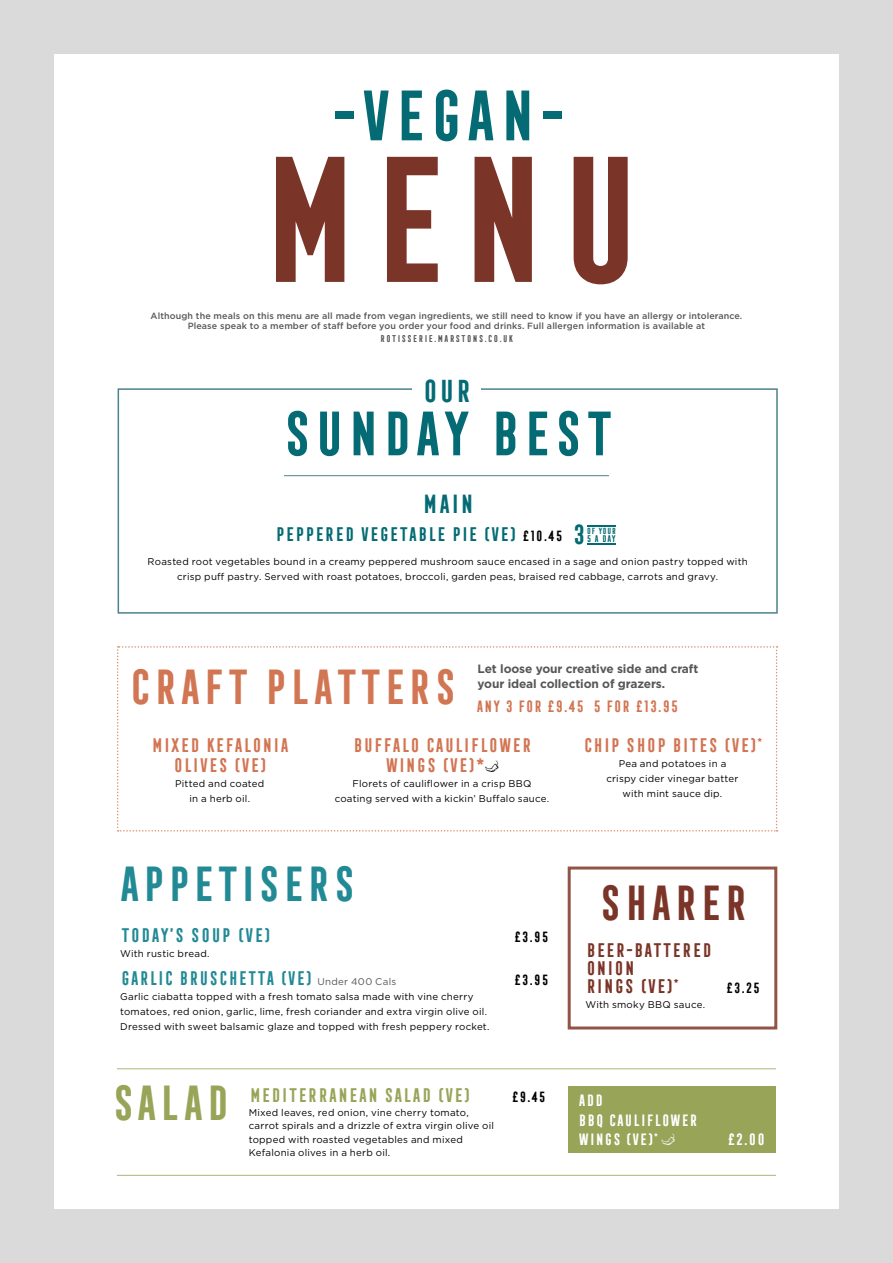
<style>
.page{position:relative;width:893px;height:1263px;background:#dadada}
.page>*{position:absolute;margin:0;border:0;box-sizing:border-box;transform-origin:0 0}
.t1{font:700 164.55px "Frontage Condensed";color:#7a3528}
.t2{font:700 65.55px "Frontage Condensed";color:#046b74}
.t3{font:700 57.45px "Frontage Condensed";letter-spacing:-.005em;color:#046b74}
.t4{font:700 45px "Frontage Condensed";color:#d27553}
.t5{font:700 45px "Frontage Condensed";color:#228a95}
.t6{font:700 45px "Frontage Condensed";color:#7a3528}
.t7{font:700 45px "Frontage Condensed";color:#98a458}
.t8{font:700 28.95px "Frontage Condensed";color:#046b74}
.t9{font:700 24px "Frontage Condensed";color:#046b74}
.t10{font:700 18px/19.5px "Frontage Condensed";color:#d27553;text-align:center}
.t11{font:700 18px "Frontage Condensed";color:#228a95;scale:.96 1}
.t12{font:700 18px "Frontage Condensed";color:#046b74}
.t13{font:700 18px/18px "Frontage Condensed";color:#7a3528}
.t14{font:700 18px "Frontage Condensed";color:#98a458}
.t15{font:700 18px "Frontage Condensed";color:#228a95}
.t16{font:700 15px/19.5px "Frontage Condensed";color:#fff}
.t17{font:700 15px "Frontage Condensed";color:#d27553}
.t18{font:700 13.5px "Frontage Condensed";letter-spacing:.01em;color:#000}
.t19{font:700 12px/15px "Gotham";letter-spacing:-.01em;color:#575756}
.t20{font:9.75px/15px "Gotham";letter-spacing:.025em;color:#000;text-align:center}
.t21{font:500 9px/10.5px "Gotham";letter-spacing:.01em;color:#575756;text-align:center}
.t22{font:700 9px "Frontage Condensed";letter-spacing:.08em;color:#575756}
.t23{font:700 8.85px "Frontage Condensed";color:#046b74}
.t24{font:700 8.1px "Frontage Condensed";letter-spacing:.005em;color:#046b74}
.s1{font-size:13.5px;color:#000}
.s2{font-size:25.2px}
.s3{color:#000}
.s4{font-family:"Gotham";font-weight:400;font-size:9.75px;color:#575756}
</style>
<div class="page">
<div style="left:54px;top:54px;width:785px;height:1155px;background:#fff"></div>
<div style="left:568px;top:866px;width:209px;height:163px;border:3px solid #915546"></div>
<div style="left:568px;top:1086px;width:208px;height:67px;background:#98a458"></div>
<hr style="left:117px;top:1068px;width:659px;height:1px;background:#adb579">
<hr style="left:117px;top:1175px;width:659px;height:1px;background:#adb579">
<svg style="left:117px;top:646px;width:661px;height:185px"></svg>
<div style="left:118px;top:388px;width:660px;height:226px;border:2px solid #4b828b"></div>
<div style="left:412px;top:376px;width:68px;height:26px;background:#fff"></div>
<hr style="left:284px;top:475px;width:325px;height:1px;background:#4b828b">
<svg style="left:587px;top:543px;width:29px;height:1px"></svg>
<svg style="left:587px;top:525px;width:29px;height:1px"></svg>
<h2 class="t2" style="left:329px;top:79px;width:237px">-VEGAN-</h2>
<h1 class="t1" style="left:250px;top:127px;width:395px">MENU</h1>
<p class="t21" style="left:151px;top:310px;width:593px">Although the meals on this menu are all made from vegan ingredients, we still need to know if you have an allergy or intolerance.<br>Please speak to a member of staff before you order your food and drinks. Full allergen information is available at</p>
<p class="t22" style="left:380px;top:334px;width:135px">ROTISSERIE.MARSTONS.CO.UK</p>
<h3 class="t8" style="left:422px;top:375px;width:51px">OUR</h3>
<h3 class="t3" style="left:280px;top:401px;width:335px">SUNDAY BEST</h3>
<h3 class="t9" style="left:421px;top:490px;width:54px">MAIN</h3>
<h3 class="t12" style="left:275px;top:524px;width:312px">PEPPERED VEGETABLE PIE (VE) <span class="s1">£10.45</span> <span class="s2">3</span></h3>
<p class="t23" style="left:586px;top:533px;width:31px">5 A DAY</p>
<p class="t24" style="left:586px;top:526px;width:31px">OF YOUR</p>
<p class="t20" style="left:148px;top:553px;width:602px">Roasted root vegetables bound in a creamy peppered mushroom sauce encased in a sage and onion pastry topped with crisp puff pastry. Served with roast potatoes, broccoli, garden peas, braised red cabbage, carrots and gravy.</p>
<h3 class="t4" style="left:127px;top:662px;width:332px">CRAFT PLATTERS</h3>
<p class="t19" style="left:477px;top:661px;width:222px">Let loose your creative side and craft your ideal collection of grazers.</p>
<h3 class="t17" style="left:476px;top:698px;width:204px">ANY 3 FOR £9.45 5 FOR £13.95</h3>
<h3 class="t10" style="left:151px;top:735px;width:139px">MIXED KEFALONIA<br>OLIVES (VE)</h3>
<p class="t20" style="left:175px;top:775px;width:91px">Pitted and coated in a herb oil.</p>
<h3 class="t10" style="left:353px;top:735px;width:180px">BUFFALO CAULIFLOWER<br>WINGS (VE)*<span class="s3">●</span></h3>
<p class="t20" style="left:335px;top:775px;width:216px">Florets of cauliflower in a crisp BBQ coating served with a kickin’ Buffalo sauce.</p>
<h3 class="t5" style="left:117px;top:858px;width:240px">APPETISERS</h3>
<h3 class="t15" style="left:120px;top:925px;width:152px">TODAY’S SOUP (VE)</h3>
<h3 class="t18" style="left:513px;top:929px;width:37px">£3.95</h3>
<p class="t20" style="left:120px;top:946px;width:91px">With rustic bread.</p>
<h3 class="t11" style="left:120px;top:968px;width:289px">GARLIC BRUSCHETTA (VE) <span class="s4">Under 400 Cals</span></h3>
<h3 class="t18" style="left:513px;top:972px;width:37px">£3.95</h3>
<p class="t20" style="left:120px;top:989px;width:371px;text-align:left">Garlic ciabatta topped with a fresh tomato salsa made with vine cherry tomatoes, red onion, garlic, lime, fresh coriander and extra virgin olive oil.<br>Dressed with sweet balsamic glaze and topped with fresh peppery rocket.</p>
<h3 class="t7" style="left:110px;top:1077px;width:122px">SALAD</h3>
<h3 class="t14" style="left:249px;top:1085px;width:223px">MEDITERRANEAN SALAD (VE)</h3>
<h3 class="t18" style="left:511px;top:1089px;width:36px">£9.45</h3>
<p class="t20" style="left:249px;top:1105px;width:247px;line-height:13.5px;text-align:left">Mixed leaves, red onion, vine cherry tomato, carrot spirals and a drizzle of extra virgin olive oil topped with roasted vegetables and mixed Kefalonia olives in a herb oil.</p>
<h3 class="t10" style="left:583px;top:735px;width:181px">CHIP SHOP BITES (VE)<sup>*</sup></h3>
<p class="t20" style="left:606px;top:756px;width:134px">Pea and potatoes in a crispy cider vinegar batter with mint sauce dip.</p>
<h3 class="t6" style="left:597px;top:878px;width:153px">SHARER</h3>
<h3 class="t13" style="left:585px;top:941px;width:128px">BEER-BATTERED<br>ONION<br>RINGS (VE)<sup>*</sup></h3>
<h3 class="t18" style="left:725px;top:980px;width:36px">£3.25</h3>
<p class="t20" style="left:585px;top:997px;width:121px">With smoky BBQ sauce.</p>
<h3 class="t16" style="left:578px;top:1091px;width:121px">ADD<br>BBQ CAULIFLOWER<br>WINGS (VE)<sup>*</sup> ●</h3>
<h3 class="t16" style="left:727px;top:1130px;width:40px">£2.00</h3>
</div>
